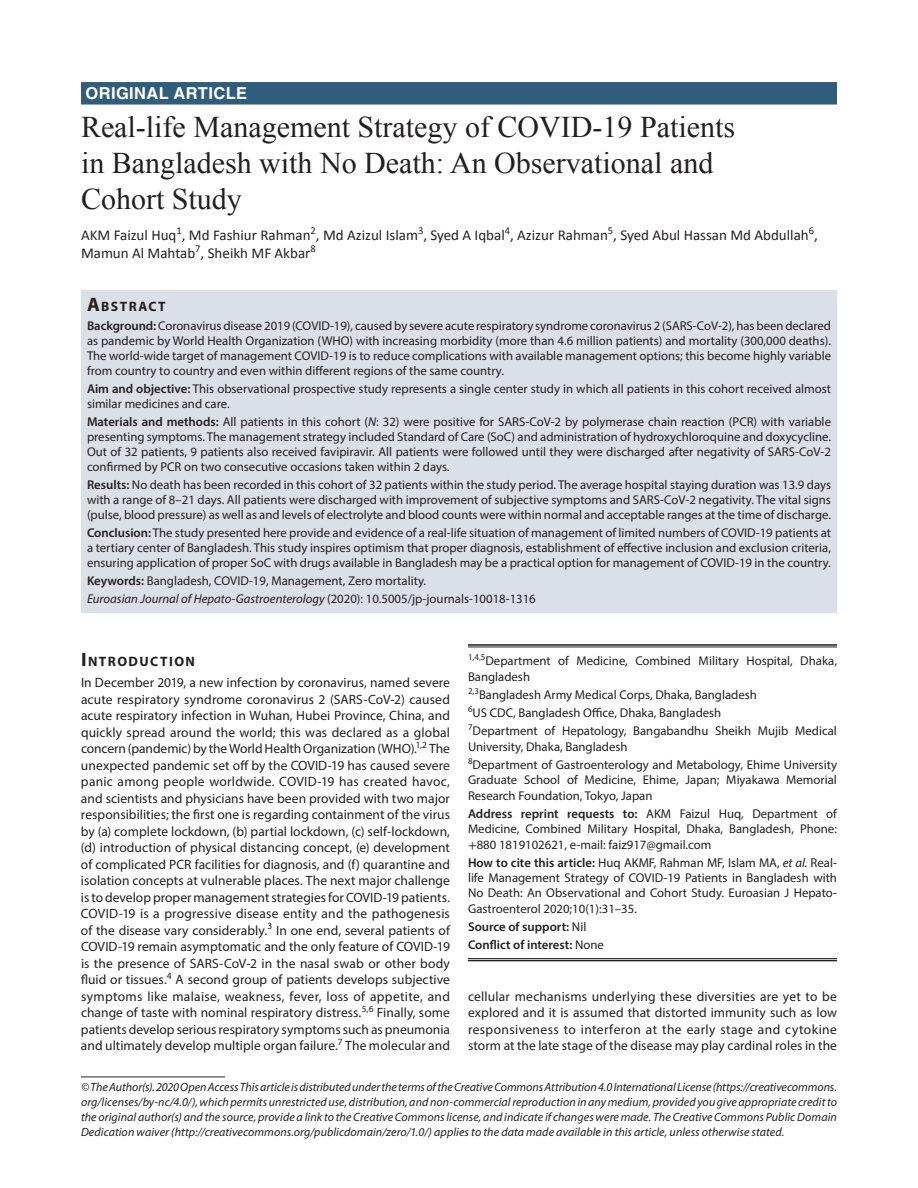
<style>
.page{position:relative;width:918px;height:1188px;background:#fff}
.page>*{position:absolute;margin:0;border:0;box-sizing:border-box;transform-origin:0 0}
.t1{font:30px/36px "Times New Roman";color:#231f20}
.t2{font:700 16.5px "Helvetica LT Std";letter-spacing:.025em;color:#fff}
.t3{font:15px/18px "Calibri";color:#231f20}
.t4{font:700 13.65px "Myriad Pro";letter-spacing:.105em;color:#231f20}
.t5{font:13.5px/16.5px "Myriad Pro";color:#231f20;text-align:justify}
.t6{font:12.75px/15px "Myriad Pro";color:#231f20;text-align:justify}
.t7{font:600 12.75px/18.3px "Myriad Pro";color:#231f20}
.t8{font:italic 12px/15px "Myriad Pro";letter-spacing:.005em;color:#231f20;text-align:justify}
.s1{font-size:19.5px}
.s2{font-weight:600}
.s3{font-style:italic}
.s4{font-family:"STIX"}
.s5{font-weight:400}
</style>
<div class="page">
<div style="left:81px;top:82px;width:756px;height:23px;background:#305d7c"></div>
<div style="left:81px;top:290px;width:756px;height:26px;background:#dbe0e7"></div>
<div style="left:81px;top:315px;width:756px;height:69px;background:#dbe0e7"></div>
<div style="left:81px;top:378px;width:756px;height:39px;background:#dbe0e7"></div>
<div style="left:81px;top:411px;width:756px;height:69px;background:#dbe0e7"></div>
<div style="left:81px;top:474px;width:756px;height:54px;background:#dbe0e7"></div>
<div style="left:81px;top:522px;width:756px;height:54px;background:#dbe0e7"></div>
<div style="left:81px;top:570px;width:756px;height:24px;background:#dbe0e7"></div>
<div style="left:81px;top:588px;width:756px;height:24px;background:#dbe0e7"></div>
<hr style="left:468px;top:644px;width:369px;height:2px;background:#231f20">
<hr style="left:468px;top:647px;width:369px;height:1px;background:#231f20">
<hr style="left:468px;top:958px;width:369px;height:1px;background:#231f20">
<hr style="left:468px;top:960px;width:369px;height:1px;background:#231f20">
<hr style="left:81px;top:1077px;width:144px;height:1px;background:#231f20">
<p class="t2" style="left:86px;top:83px;width:163px">ORIGINAL ARTICLE</p>
<h1 class="t1" style="left:81px;top:108px;width:656px">Real-life Management Strategy of COVID-19 Patients in Bangladesh with No Death: An Observational and<br>Cohort Study</h1>
<p class="t3" style="left:81px;top:226px;width:738px">AKM Faizul Huq<sup>1</sup>, Md Fashiur Rahman<sup>2</sup>, Md Azizul Islam<sup>3</sup>, Syed A Iqbal<sup>4</sup>, Azizur Rahman<sup>5</sup>, Syed Abul Hassan Md Abdullah<sup>6</sup>,<br>Mamun Al Mahtab<sup>7</sup>, Sheikh MF Akbar<sup>8</sup></p>
<p class="t4" style="left:87px;top:297px;width:80px"><span class="s1">A</span>BSTRACT</p>
<p class="t6" style="left:87px;top:318px;width:746px"><span class="s2">Background:</span> Coronavirus disease 2019 (COVID-19), caused by severe acute respiratory syndrome coronavirus 2 (SARS-CoV-2), has been declared as pandemic by World Health Organization (WHO) with increasing morbidity (more than 4.6 million patients) and mortality (300,000 deaths).<br>The world-wide target of management COVID-19 is to reduce complications with available management options; this become highly variable from country to country and even within different regions of the same country.</p>
<p class="t6" style="left:87px;top:381px;width:746px"><span class="s2">Aim and objective:</span> This observational prospective study represents a single center study in which all patients in this cohort received almost similar medicines and care.</p>
<p class="t6" style="left:87px;top:414px;width:746px"><span class="s2">Materials and methods:</span> All patients in this cohort (<span class="s3">N</span>: 32) were positive for SARS-CoV-2 by polymerase chain reaction (PCR) with variable presenting symptoms. The management strategy included Standard of Care (SoC) and administration of hydroxychloroquine and doxycycline.<br>Out of 32 patients, 9 patients also received favipiravir. All patients were followed until they were discharged after negativity of SARS-CoV-2 confirmed by PCR on two consecutive occasions taken within 2 days.</p>
<p class="t6" style="left:87px;top:477px;width:746px"><span class="s2">Results:</span> No death has been recorded in this cohort of 32 patients within the study period. The average hospital staying duration was 13.9 days with a range of 8–21 days. All patients were discharged with improvement of subjective symptoms and SARS-CoV-2 negativity. The vital signs (pulse, blood pressure) as well as and levels of electrolyte and blood counts were within normal and acceptable ranges at the time of discharge.</p>
<p class="t6" style="left:87px;top:525px;width:746px"><span class="s2">Conclusion:</span> The study presented here provide and evidence of a real-life situation of management of limited numbers of COVID-19 patients at a tertiary center of Bangladesh. This study inspires optimism that proper diagnosis, establishment of effective inclusion and exclusion criteria, ensuring application of proper SoC with drugs available in Bangladesh may be a practical option for management of COVID-19 in the country.</p>
<p class="t6" style="left:87px;top:572px;width:450px;line-height:18px"><span class="s2">Keywords:</span> Bangladesh, COVID-19, Management, Zero mortality.<br><span class="s3">Euroasian Journal of Hepato-Gastroenterology</span> (2020): 10.5005/jp-journals-10018-1316</p>
<p class="t4" style="left:81px;top:653px;width:116px"><span class="s1">I</span>NTRODUCTION</p>
<p class="t5" style="left:81px;top:674px;width:371px">In December 2019, a new infection by coronavirus, named severe acute respiratory syndrome coronavirus 2 (SARS-CoV-2) caused acute respiratory infection in Wuhan, Hubei Province, China, and quickly spread around the world; this was declared as a global concern (pandemic) by the World Health Organization (WHO).<sup>1,2</sup> The unexpected pandemic set off by the COVID-19 has caused severe panic among people worldwide. COVID-19 has created havoc, and scientists and physicians have been provided with two major responsibilities; the first one is regarding containment of the virus by (a) complete lockdown, (b) partial lockdown, (c) self-lockdown, (d) introduction of physical distancing concept, (e) development of complicated PCR facilities for diagnosis, and (f) quarantine and isolation concepts at vulnerable places. The next major challenge is to develop proper management strategies for COVID-19 patients.<br>COVID-19 is a progressive disease entity and the pathogenesis of the disease vary considerably.<sup>3</sup> In one end, several patients of COVID-19 remain asymptomatic and the only feature of COVID-19 is the presence of SARS-CoV-2 in the nasal swab or other body fluid or tissues.<sup>4</sup> A second group of patients develops subjective symptoms like malaise, weakness, fever, loss of appetite, and change of taste with nominal respiratory distress.<sup>5,6</sup> Finally, some patients develop serious respiratory symptoms such as pneumonia and ultimately develop multiple organ failure.<sup>7</sup> The molecular and</p>
<p class="t6" style="left:468px;top:653px;width:371px"><sup>1,4,5</sup>Department of Medicine, Combined Military Hospital, Dhaka,<br>Bangladesh</p>
<p class="t6" style="left:468px;top:685px;width:370px;line-height:18.3px;text-align:left"><sup>2,3</sup>Bangladesh Army Medical Corps, Dhaka, Bangladesh<br><sup>6</sup>US CDC, Bangladesh Office, Dhaka, Bangladesh<br><sup>7</sup>Department of Hepatology, Bangabandhu Sheikh Mujib Medical</p>
<p class="t6" style="left:468px;top:737px;width:371px;line-height:18.3px">University, Dhaka, Bangladesh<br><sup>8</sup>Department of Gastroenterology and Metabology, Ehime University</p>
<p class="t6" style="left:468px;top:772px;width:370px">Graduate School of Medicine, Ehime, Japan; Miyakawa Memorial<br>Research Foundation, Tokyo, Japan</p>
<p class="t6" style="left:468px;top:806px;width:371px"><span class="s2">Address reprint requests to:</span> AKM Faizul Huq, Department of Medicine, Combined Military Hospital, Dhaka, Bangladesh, Phone: <span class="s4">+</span>880 1819102621, e-mail: faiz917@gmail.com</p>
<p class="t6" style="left:468px;top:855px;width:371px"><span class="s2">How to cite this article:</span> Huq AKMF, Rahman MF, Islam MA, <span class="s3">et al.</span> Real&shy;life Management Strategy of COVID-19 Patients in Bangladesh with No Death: An Observational and Cohort Study. Euroasian J Hepato-Gastroenterol 2020;10(1):31–35.</p>
<p class="t7" style="left:468px;top:917px;width:137px">Source of support: <span class="s5">Nil<br></span>Conflict of interest: <span class="s5">None</span></p>
<p class="t5" style="left:468px;top:988px;width:371px">cellular mechanisms underlying these diversities are yet to be explored and it is assumed that distorted immunity such as low responsiveness to interferon at the early stage and cytokine storm at the late stage of the disease may play cardinal roles in the</p>
<p class="t8" style="left:81px;top:1079px;width:758px">© The Author(s). 2020 Open Access This article is distributed under the terms of the Creative Commons Attribution 4.0 International License (https://creativecommons. org/licenses/by-nc/4.0/), which permits unrestricted use, distribution, and non-commercial reproduction in any medium, provided you give appropriate credit to the original author(s) and the source, provide a link to the Creative Commons license, and indicate if changes were made. The Creative Commons Public Domain Dedication waiver (http://creativecommons.org/publicdomain/zero/1.0/) applies to the data made available in this article, unless otherwise stated.</p>
</div>
